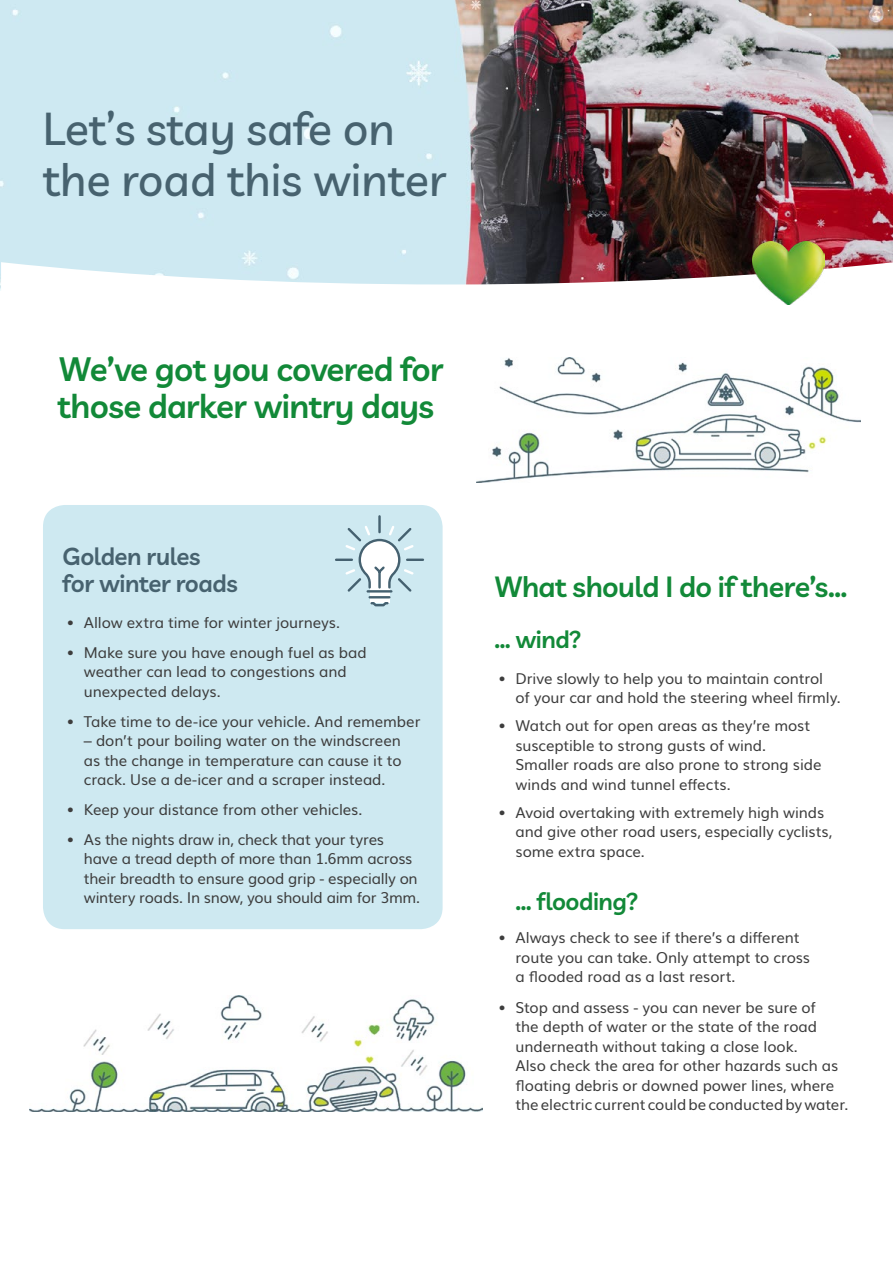
<style>
.page{position:relative;width:893px;height:1263px;background:#fff}
.page>*{position:absolute;margin:0;border:0;box-sizing:border-box;transform-origin:0 0}
.t1{font:500 45px/51px "Livvic";color:#47626f}
.t2{font:600 33px/37.5px "Livvic";letter-spacing:-.02em;color:#128938}
.t3{font:600 28.5px "Livvic";letter-spacing:-.02em;color:#128938}
.t4{font:600 24px/27px "Livvic";letter-spacing:-.02em;color:#47626f}
.t5{font:600 24px "Livvic";letter-spacing:-.02em;color:#128938}
.t6{font:15px/19.5px "Muli";letter-spacing:-.01em;color:#3d3d3d}
</style>
<div class="page">
<img style="left:0;top:0;width:893px;height:290px">
<div style="left:43px;top:505px;width:400px;height:424px;background:#cee9f1;border-radius:22px"></div>
<svg style="left:335px;top:515px;width:89px;height:92px"></svg>
<img style="left:30px;top:995px;width:453px;height:116px">
<svg style="left:1px;top:262px;width:892px;height:28px"></svg>
<img style="left:753px;top:241px;width:72px;height:64px">
<img style="left:476px;top:357px;width:384px;height:125px">
<p class="t1" style="left:43px;top:100px;width:405px">Let’s stay safe on the road this winter</p>
<p class="t2" style="left:57px;top:348px;width:388px">We’ve got you covered for those darker wintry days</p>
<p class="t4" style="left:63px;top:541px;width:177px">Golden rules for winter roads</p>
<p class="t6" style="left:67px;top:612px;width:275px">• Allow extra time for winter journeys.</p>
<p class="t6" style="left:84px;top:641px;width:284px;text-indent:-17px">• Make sure you have enough fuel as bad weather can lead to congestions and unexpected delays.</p>
<p class="t6" style="left:67px;top:710px;width:355px">• Take time to de-ice your vehicle. And remember</p>
<p class="t6" style="left:84px;top:730px;width:319px;text-align:justify">– don’t pour boiling water on the windscreen as the change in temperature can cause it to crack. Use a de-icer and a scraper instead.</p>
<p class="t6" style="left:67px;top:798px;width:297px">• Keep your distance from other vehicles.</p>
<p class="t6" style="left:84px;top:828px;width:338px;text-indent:-17px">• As the nights draw in, check that your tyres have a tread depth of more than 1.6mm across their breadth to ensure good grip - especially on wintery roads. In snow, you should aim for 3mm.</p>
<p class="t3" style="left:494px;top:565px;width:355px">What should I do if there’s…</p>
<p class="t5" style="left:494px;top:621px;width:89px">… wind?</p>
<p class="t6" style="left:516px;top:667px;width:327px;text-indent:-17px">• Drive slowly to help you to maintain control of your car and hold the steering wheel firmly.</p>
<p class="t6" style="left:516px;top:715px;width:307px;text-indent:-17px">• Watch out for open areas as they’re most susceptible to strong gusts of wind.<br>Smaller roads are also prone to strong side winds and wind tunnel effects.</p>
<p class="t6" style="left:516px;top:801px;width:318px;text-indent:-17px">• Avoid overtaking with extremely high winds and give other road users, especially cyclists, some extra space.</p>
<p class="t5" style="left:516px;top:883px;width:125px">… flooding?</p>
<p class="t6" style="left:516px;top:927px;width:296px;text-indent:-17px">• Always check to see if there’s a different route you can take. Only attempt to cross a flooded road as a last resort.</p>
<p class="t6" style="left:516px;top:996px;width:334px;text-indent:-17px">• Stop and assess - you can never be sure of<br>the depth of water or the state of the road underneath without taking a close look.<br>Also check the area for other hazards such as floating debris or downed power lines, where the electric current could be conducted by water.</p>
</div>
